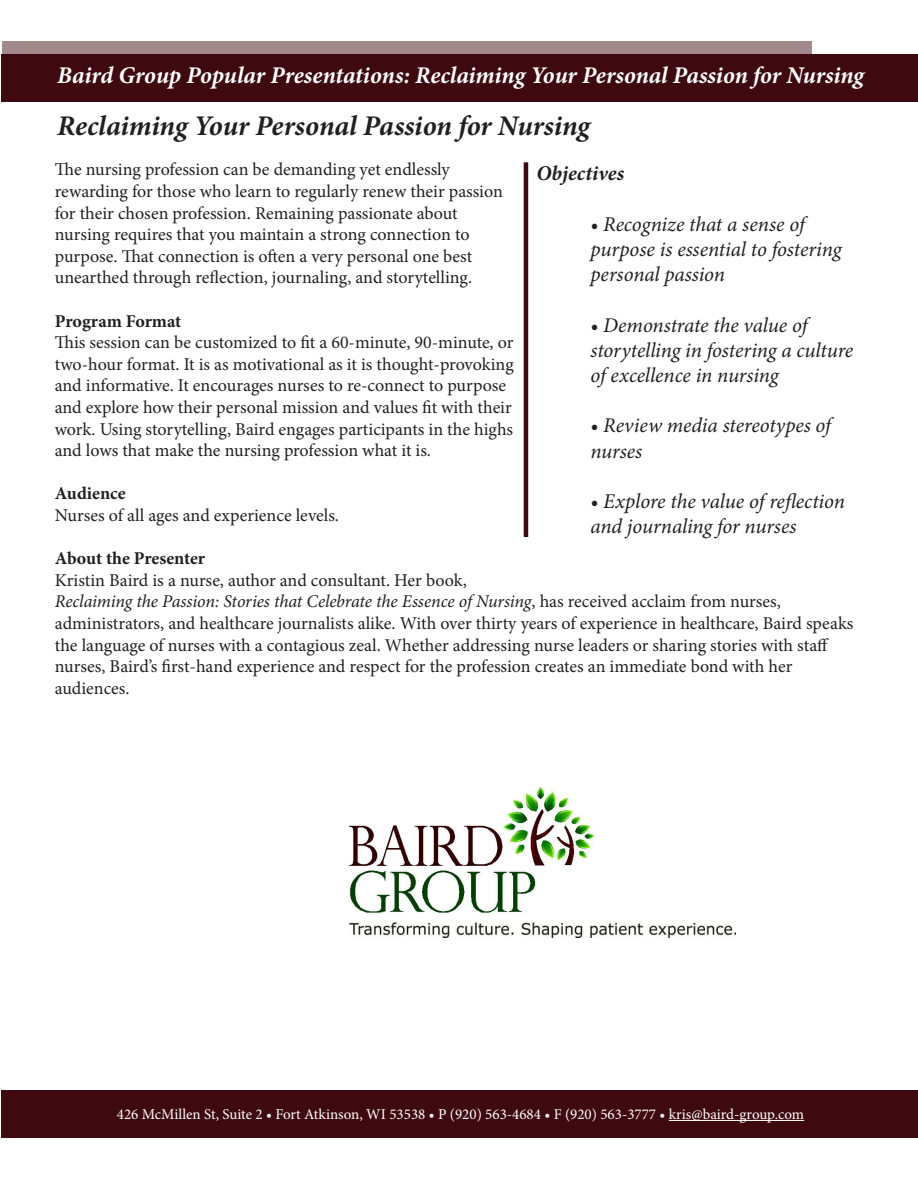
<style>
.page{position:relative;width:918px;height:1188px;background:#fff}
.page>*{position:absolute;margin:0;border:0;box-sizing:border-box;transform-origin:0 0}
.t1{font:italic 700 28.5px "Minion Pro";letter-spacing:-.005em;color:#231f20}
.t2{font:italic 700 24px "Minion Pro";letter-spacing:-.005em;color:#fff}
.t3{font:italic 21px/25.2px "Minion Pro";letter-spacing:-.01em;color:#231f20}
.t4{font:italic 700 21px "Minion Pro";color:#231f20}
.t5{font:18px/21.6px "Minion Pro";color:#231f20}
.t6{font:italic 18px "Minion Pro";letter-spacing:-.01em;color:#231f20}
.t7{font:700 18px "Minion Pro";letter-spacing:-.005em;color:#231f20}
.t8{font:15px "Minion Pro";color:#fff}
.s1{font-style:normal}
</style>
<div class="page">
<div style="left:2px;top:41px;width:810px;height:50px;background:#a2898c"></div>
<div style="left:2px;top:54px;width:916px;height:48px;background:#3e090f"></div>
<img style="left:349px;top:922px;width:387px;height:16px">
<img style="left:350px;top:788px;width:244px;height:124px">
<div style="left:2px;top:1090px;width:916px;height:48px;background:#3e090f"></div>
<hr style="left:669px;top:1120px;width:135px;height:1px;background:#fff">
<hr style="left:524px;top:162px;width:4px;height:375px;background:#3e090f">
<p class="t2" style="left:57px;top:59px;width:808px">Baird Group Popular Presentations: Reclaiming Your Personal Passion for Nursing</p>
<p class="t1" style="left:57px;top:106px;width:534px">Reclaiming Your Personal Passion for Nursing</p>
<p class="t5" style="left:55px;top:159px;width:397px">The nursing profession can be demanding yet endlessly</p>
<p class="t5" style="left:55px;top:181px;width:450px">rewarding for those who learn to regularly renew their passion</p>
<p class="t5" style="left:55px;top:202px;width:404px">for their chosen profession. Remaining passionate about</p>
<p class="t5" style="left:55px;top:224px;width:416px">nursing requires that you maintain a strong connection to</p>
<p class="t5" style="left:55px;top:245px;width:419px">purpose. That connection is often a very personal one best</p>
<p class="t5" style="left:55px;top:267px;width:419px">unearthed through reflection, journaling, and storytelling.</p>
<p class="t7" style="left:55px;top:308px;width:128px">Program Format</p>
<p class="t5" style="left:55px;top:332px;width:460px">This session can be customized to fit a 60-minute, 90-minute, or two-hour format. It is as motivational as it is thought-provoking and informative. It encourages nurses to re-connect to purpose and explore how their personal mission and values fit with their work. Using storytelling, Baird engages participants in the highs and lows that make the nursing profession what it is.</p>
<p class="t7" style="left:55px;top:481px;width:72px">Audience</p>
<p class="t5" style="left:55px;top:505px;width:286px">Nurses of all ages and experience levels.</p>
<p class="t7" style="left:55px;top:546px;width:152px">About the Presenter</p>
<p class="t5" style="left:55px;top:569px;width:413px">Kristin Baird is a nurse, author and consultant. Her book,</p>
<p class="t6" style="left:55px;top:589px;width:728px">Reclaiming the Passion: Stories that Celebrate the Essence of Nursing<span class="s1">, has received acclaim from nurses,</span></p>
<p class="t5" style="left:55px;top:613px;width:800px">administrators, and healthcare journalists alike. With over thirty years of experience in healthcare, Baird speaks the language of nurses with a contagious zeal. Whether addressing nurse leaders or sharing stories with staff nurses, Baird’s first-hand experience and respect for the profession creates an immediate bond with her</p>
<p class="t5" style="left:55px;top:677px;width:76px">audiences.</p>
<p class="t4" style="left:536px;top:159px;width:89px">Objectives</p>
<p class="t3" style="left:590px;top:211px;width:216px">• Recognize that a sense of</p>
<p class="t3" style="left:590px;top:237px;width:253px">purpose is essential to fostering personal passion</p>
<p class="t3" style="left:590px;top:312px;width:219px">• Demonstrate the value of</p>
<p class="t3" style="left:590px;top:337px;width:264px">storytelling in fostering a culture of excellence in nursing</p>
<p class="t3" style="left:590px;top:413px;width:242px">• Review media stereotypes of nurses</p>
<p class="t3" style="left:590px;top:489px;width:256px">• Explore the value of reflection and journaling for nurses</p>
<p class="t8" style="left:117px;top:1104px;width:689px">426 McMillen St, Suite 2 • Fort Atkinson, WI 53538 • P (920) 563-4684 • F (920) 563-3777 • kris@baird-group.com</p>
</div>
